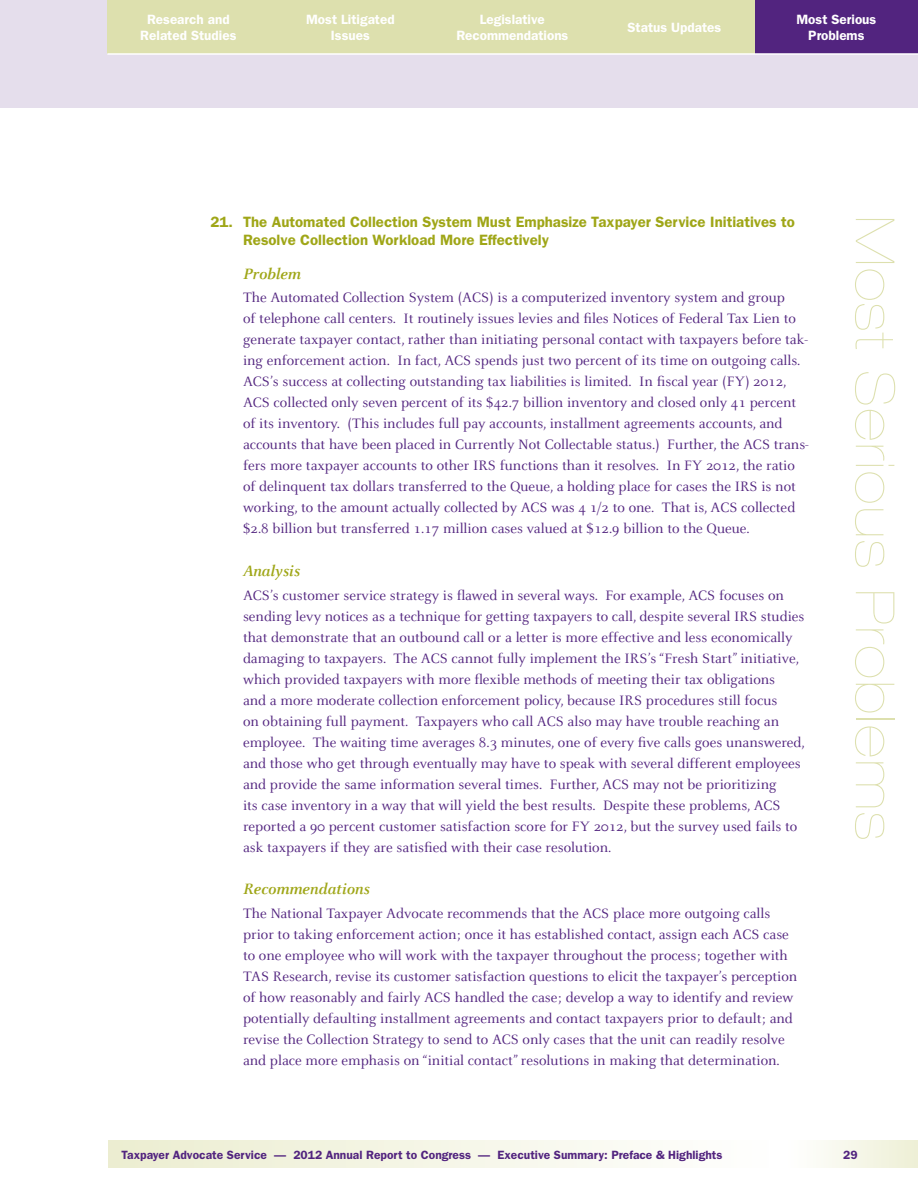
<style>
.page{position:relative;width:918px;height:1188px;background:#fff}
.page>*{position:absolute;margin:0;border:0;box-sizing:border-box;transform-origin:0 0}
.t1{font:900 expanded 54px "Helvetica Neue";letter-spacing:.04em;color:#dde0ae}
.Subhead_3-italic{font:italic 700 16.5px "Celeste";color:#9fa617}
.Body_Text{font:15px/21px "Celeste";color:#52247f}
.t2{font:600 15px/18px "Franklin Gothic";color:#9fa617}
.t3{font:600 13.5px/16.5px "Franklin Gothic";color:#fff;text-align:center}
.t4{font:600 12px "Franklin Gothic";color:#52247f}
</style>
<div class="page">
<div style="left:0;top:0;width:918px;height:108px;background:#e5deec"></div>
<div style="left:755px;top:0;width:163px;height:54px;background:#52247f"></div>
<div style="left:593px;top:0;width:162px;height:54px;background:#dde0ae"></div>
<div style="left:431px;top:0;width:162px;height:54px;background:#dde0ae"></div>
<div style="left:107px;top:0;width:162px;height:54px;background:#dde0ae"></div>
<div style="left:269px;top:0;width:162px;height:54px;background:#dde0ae"></div>
<hr style="left:107px;top:53px;width:811px;height:2px;background:#fff">
<svg style="left:108px;top:1141px;width:525px;height:27px"></svg>
<div style="left:770px;top:1141px;width:148px;height:27px;background:linear-gradient(to right,#fff,#eeefd6)"></div>
<p class="t3" style="left:140px;top:11px;width:98px">Research and<br>Related Studies</p>
<p class="t3" style="left:306px;top:11px;width:90px">Most Litigated<br>Issues</p>
<p class="t3" style="left:456px;top:11px;width:114px">Legislative<br>Recommendations</p>
<p class="t3" style="left:628px;top:19px;width:95px">Status Updates</p>
<p class="t3" style="left:796px;top:11px;width:81px">Most Serious<br>Problems</p>
<p class="t2" style="left:243px;top:213px;width:554px;text-indent:-32px">21. The Automated Collection System Must Emphasize Taxpayer Service Initiatives to<br>Resolve Collection Workload More Effectively</p>
<p class="Subhead_3-italic" style="left:243px;top:264px;width:59px">Problem</p>
<p class="Body_Text" style="left:243px;top:287px;width:567px">The Automated Collection System (ACS) is a computerized inventory system and group<br>of telephone call centers. It routinely issues levies and files Notices of Federal Tax Lien to generate taxpayer contact, rather than initiating personal contact with taxpayers before tak&shy;ing enforcement action. In fact, ACS spends just two percent of its time on outgoing calls.<br>ACS’s success at collecting outstanding tax liabilities is limited. In fiscal year (FY) 2012, ACS collected only seven percent of its $42.7 billion inventory and closed only 41 percent of its inventory. (This includes full pay accounts, installment agreements accounts, and accounts that have been placed in Currently Not Collectable status.) Further, the ACS trans&shy;fers more taxpayer accounts to other IRS functions than it resolves. In FY 2012, the ratio of delinquent tax dollars transferred to the Queue, a holding place for cases the IRS is not working, to the amount actually collected by ACS was 4 1/2 to one. That is, ACS collected $2.8 billion but transferred 1.17 million cases valued at $12.9 billion to the Queue.</p>
<p class="Subhead_3-italic" style="left:243px;top:562px;width:59px">Analysis</p>
<p class="Body_Text" style="left:243px;top:585px;width:563px">ACS’s customer service strategy is flawed in several ways. For example, ACS focuses on sending levy notices as a technique for getting taxpayers to call, despite several IRS studies that demonstrate that an outbound call or a letter is more effective and less economically damaging to taxpayers. The ACS cannot fully implement the IRS’s “Fresh Start” initiative, which provided taxpayers with more flexible methods of meeting their tax obligations<br>and a more moderate collection enforcement policy, because IRS procedures still focus<br>on obtaining full payment. Taxpayers who call ACS also may have trouble reaching an employee. The waiting time averages 8.3 minutes, one of every five calls goes unanswered, and those who get through eventually may have to speak with several different employees and provide the same information several times. Further, ACS may not be prioritizing<br>its case inventory in a way that will yield the best results. Despite these problems, ACS reported a 90 percent customer satisfaction score for FY 2012, but the survey used fails to ask taxpayers if they are satisfied with their case resolution.</p>
<p class="Subhead_3-italic" style="left:243px;top:880px;width:128px">Recommendations</p>
<p class="Body_Text" style="left:243px;top:903px;width:556px">The National Taxpayer Advocate recommends that the ACS place more outgoing calls prior to taking enforcement action; once it has established contact, assign each ACS case to one employee who will work with the taxpayer throughout the process; together with TAS Research, revise its customer satisfaction questions to elicit the taxpayer’s perception of how reasonably and fairly ACS handled the case; develop a way to identify and review potentially defaulting installment agreements and contact taxpayers prior to default; and revise the Collection Strategy to send to ACS only cases that the unit can readily resolve and place more emphasis on “initial contact” resolutions in making that determination.</p>
<p class="t4" style="left:122px;top:1148px;width:603px">Taxpayer Advocate Service — 2012 Annual Report to Congress — Executive Summary: Preface &amp; Highlights</p>
<h1 class="t1" style="left:906px;top:216px;width:625px;rotate:90deg">Most Serious Problems</h1>
<p class="t4" style="left:843px;top:1148px;width:16px">29</p>
</div>
